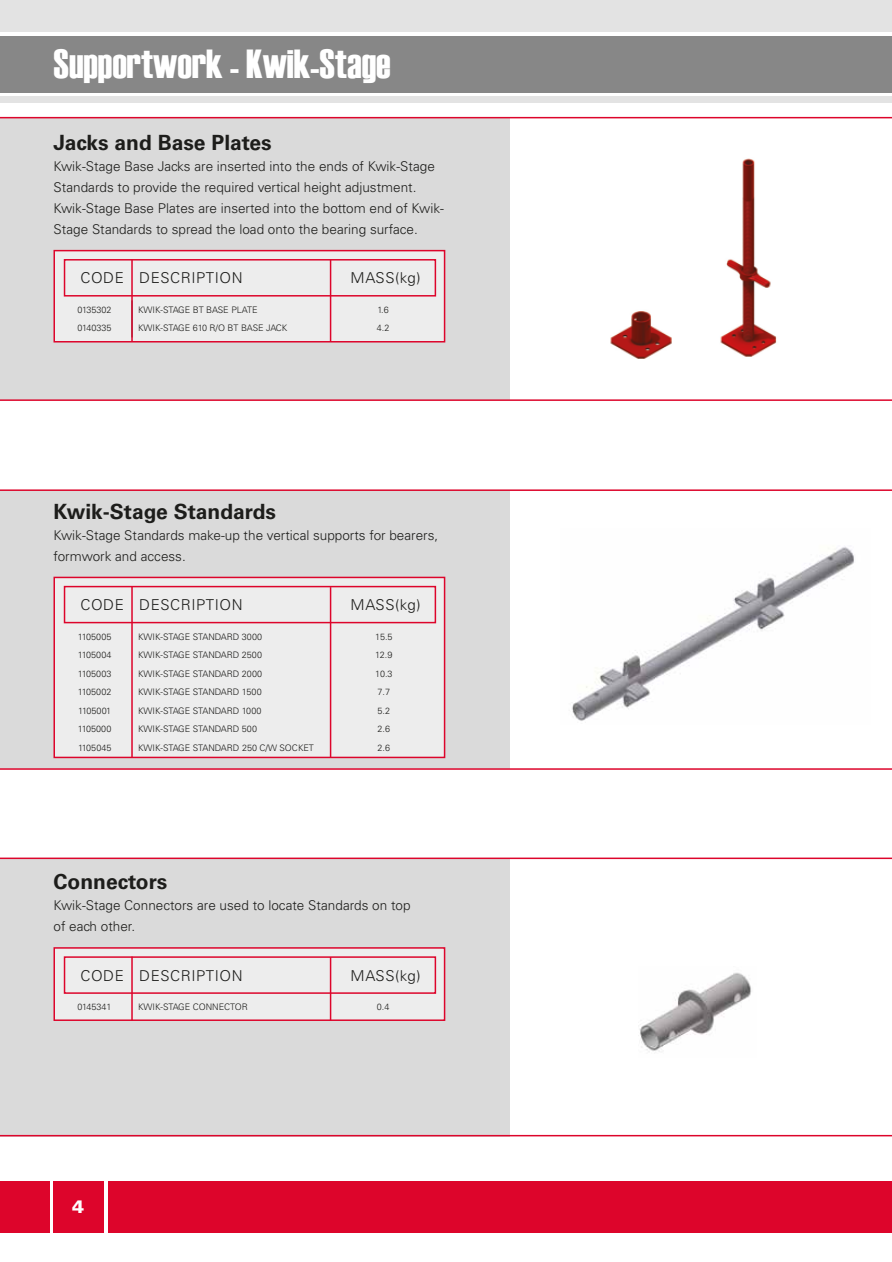
<style>
.page{position:relative;width:892px;height:1262px;background:#fff}
.page>*{position:absolute;margin:0;border:0;box-sizing:border-box;transform-origin:0 0}
.t1{font:40.5px "Haettenschweiler";color:#fff}
.t2{font:700 21px "Univers LT Std";color:#1d1d1b}
.t3{font:900 18px "Univers LT Std";color:#fff}
.t4{font:300 15px "Univers LT Std";letter-spacing:.04em;color:#1d1d1b}
.t5{font:300 13.5px/21px "Univers LT Std";color:#1d1d1b}
.t6{font:300 9px "Univers LT Std";color:#1d1d1b}
.t7{font:300 9px "Univers LT Std";letter-spacing:-.035em;color:#1d1d1b}
</style>
<div class="page">
<div style="left:0;top:36px;width:892px;height:56px;background:#878787"></div>
<div style="left:0;top:0;width:892px;height:31px;background:#e3e3e3"></div>
<div style="left:0;top:97px;width:892px;height:6px;background:#e3e3e3"></div>
<div style="left:54px;top:1181px;width:50px;height:51px;background:#dd052b"></div>
<div style="left:108px;top:1181px;width:784px;height:51px;background:#dd052b"></div>
<div style="left:0;top:1181px;width:49px;height:51px;background:#dd052b"></div>
<div style="left:0;top:118px;width:509px;height:282px;background:#dadada"></div>
<div style="left:0;top:490px;width:509px;height:278px;background:#dadada"></div>
<img style="left:572px;top:546px;width:282px;height:175px">
<div style="left:0;top:857px;width:509px;height:279px;background:#dadada"></div>
<img style="left:639px;top:972px;width:113px;height:80px">
<img style="left:610px;top:311px;width:62px;height:48px">
<img style="left:720px;top:158px;width:57px;height:199px">
<div style="left:53px;top:250px;width:392px;height:92px;background:#ededed;border:2px solid #dd052b"></div>
<div style="left:64px;top:259px;width:372px;height:38px;background:#ededed;border:2px solid #dd052b"></div>
<hr style="left:131px;top:259px;width:2px;height:82px;background:#dd052b">
<div style="left:53px;top:577px;width:392px;height:181px;background:#ededed;border:2px solid #dd052b"></div>
<div style="left:64px;top:586px;width:372px;height:37px;background:#ededed;border:2px solid #dd052b"></div>
<hr style="left:131px;top:586px;width:2px;height:172px;background:#dd052b">
<hr style="left:330px;top:587px;width:1px;height:171px;background:#dd052b">
<div style="left:53px;top:947px;width:392px;height:74px;background:#ededed;border:2px solid #dd052b"></div>
<div style="left:64px;top:956px;width:372px;height:38px;background:#ededed;border:2px solid #dd052b"></div>
<hr style="left:131px;top:956px;width:2px;height:65px;background:#dd052b">
<hr style="left:330px;top:957px;width:1px;height:64px;background:#dd052b">
<hr style="left:0;top:399px;width:892px;height:2px;background:#dd052b">
<hr style="left:0;top:117px;width:892px;height:1px;background:#dd052b">
<hr style="left:0;top:489px;width:892px;height:2px;background:#dd052b">
<hr style="left:0;top:768px;width:892px;height:2px;background:#dd052b">
<hr style="left:0;top:857px;width:892px;height:2px;background:#dd052b">
<hr style="left:0;top:1135px;width:892px;height:1px;background:#dd052b">
<hr style="left:330px;top:260px;width:1px;height:81px;background:#dd052b">
<h1 class="t1" style="left:54px;top:41px;width:338px">Supportwork - Kwik-Stage</h1>
<h2 class="t2" style="left:53px;top:130px;width:220px">Jacks and Base Plates</h2>
<p class="t5" style="left:53px;top:156px;width:392px">Kwik-Stage Base Jacks are inserted into the ends of Kwik-Stage Standards to provide the required vertical height adjustment.<br>Kwik-Stage Base Plates are inserted into the bottom end of Kwik-Stage Standards to spread the load onto the bearing surface.</p>
<p class="t4" style="left:80px;top:269px;width:164px">CODE DESCRIPTION</p>
<p class="t4" style="left:350px;top:269px;width:72px">MASS(kg)</p>
<p class="t6" style="left:78px;top:304px;width:35px">0135302</p>
<p class="t6" style="left:138px;top:304px;width:121px">KWIK-STAGE BT BASE PLATE</p>
<p class="t6" style="left:377px;top:304px;width:13px">1.6</p>
<p class="t6" style="left:78px;top:323px;width:35px">0140335</p>
<p class="t6" style="left:138px;top:323px;width:151px">KWIK-STAGE 610 R/O BT BASE JACK</p>
<p class="t6" style="left:377px;top:323px;width:14px">4.2</p>
<h2 class="t2" style="left:53px;top:499px;width:224px">Kwik-Stage Standards</h2>
<p class="t5" style="left:53px;top:525px;width:386px">Kwik-Stage Standards make-up the vertical supports for bearers, formwork and access.</p>
<p class="t4" style="left:80px;top:596px;width:164px">CODE DESCRIPTION</p>
<p class="t4" style="left:350px;top:596px;width:72px">MASS(kg)</p>
<p class="t6" style="left:78px;top:631px;width:35px">1105005</p>
<p class="t6" style="left:138px;top:631px;width:126px">KWIK-STAGE STANDARD 3000</p>
<p class="t6" style="left:375px;top:631px;width:19px">15.5</p>
<p class="t6" style="left:78px;top:650px;width:35px">1105004</p>
<p class="t6" style="left:138px;top:650px;width:126px">KWIK-STAGE STANDARD 2500</p>
<p class="t6" style="left:375px;top:650px;width:19px">12.9</p>
<p class="t6" style="left:78px;top:668px;width:35px">1105003</p>
<p class="t6" style="left:138px;top:668px;width:126px">KWIK-STAGE STANDARD 2000</p>
<p class="t6" style="left:375px;top:668px;width:19px">10.3</p>
<p class="t6" style="left:78px;top:687px;width:35px">1105002</p>
<p class="t6" style="left:138px;top:687px;width:125px">KWIK-STAGE STANDARD 1500</p>
<p class="t6" style="left:377px;top:687px;width:14px">7.7</p>
<p class="t7" style="left:78px;top:705px;width:34px">1105001</p>
<p class="t6" style="left:138px;top:705px;width:125px">KWIK-STAGE STANDARD 1000</p>
<p class="t6" style="left:377px;top:705px;width:14px">5.2</p>
<p class="t6" style="left:78px;top:724px;width:35px">1105000</p>
<p class="t6" style="left:138px;top:724px;width:121px">KWIK-STAGE STANDARD 500</p>
<p class="t6" style="left:377px;top:724px;width:14px">2.6</p>
<p class="t6" style="left:78px;top:742px;width:35px">1105045</p>
<p class="t6" style="left:138px;top:742px;width:177px">KWIK-STAGE STANDARD 250 C/W SOCKET</p>
<p class="t6" style="left:377px;top:742px;width:14px">2.6</p>
<h2 class="t2" style="left:53px;top:869px;width:115px">Connectors</h2>
<p class="t5" style="left:53px;top:894px;width:358px">Kwik-Stage Connectors are used to locate Standards on top of each other.</p>
<p class="t4" style="left:80px;top:966px;width:164px">CODE DESCRIPTION</p>
<p class="t4" style="left:350px;top:966px;width:72px">MASS(kg)</p>
<p class="t6" style="left:78px;top:1001px;width:35px">0145341</p>
<p class="t6" style="left:138px;top:1001px;width:111px">KWIK-STAGE CONNECTOR</p>
<p class="t6" style="left:377px;top:1001px;width:14px">0.4</p>
<h3 class="t3" style="left:72px;top:1195px;width:14px">4</h3>
</div>
